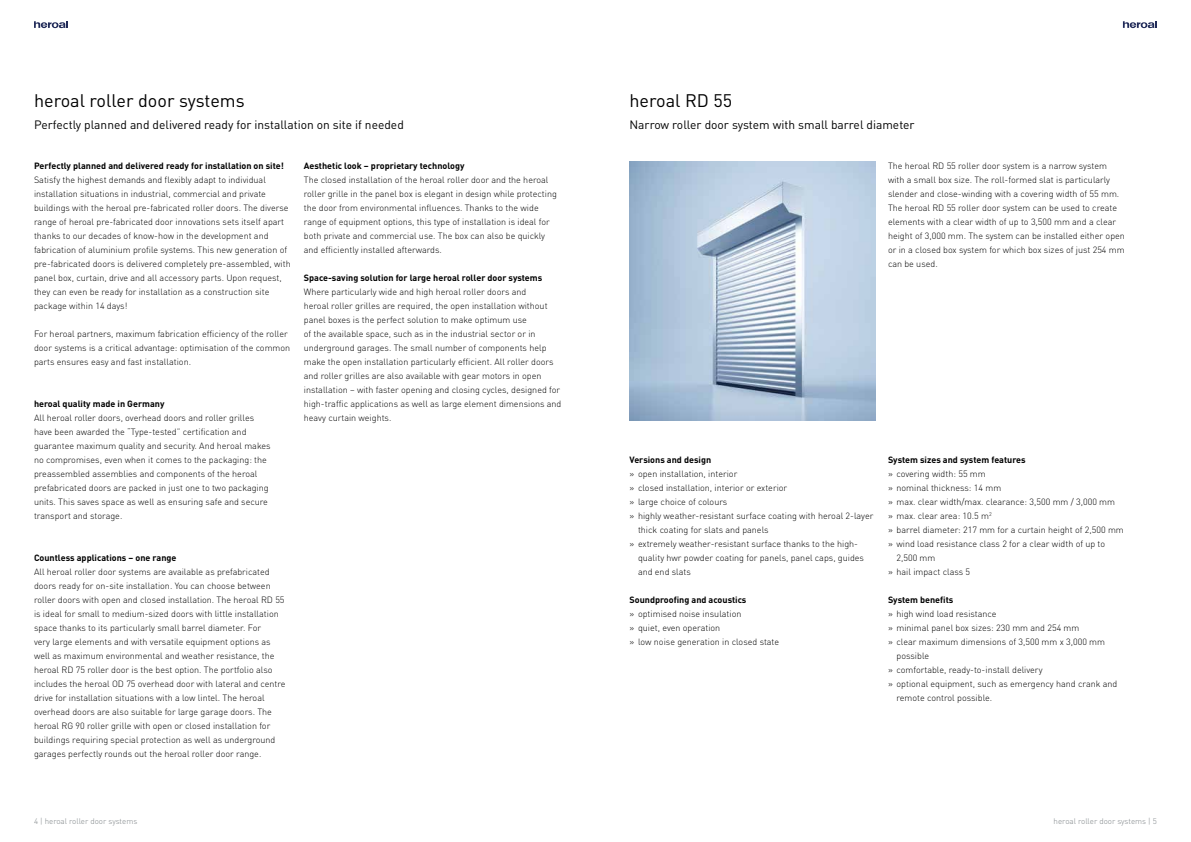
<style>
.page{position:relative;width:1191px;height:842px;background:#fff}
.page>*{position:absolute;margin:0;border:0;box-sizing:border-box;transform-origin:0 0}
.t1{font:18px "DIN Pro";color:#000}
.t2{font:12px "DIN Pro";color:#000}
.t3{font:300 9px/14px "DIN Pro";color:#000}
.t4{font:700 9px "DIN Pro";color:#000}
.t5{font:300 8px "DIN Pro";color:#7d8386}
</style>
<div class="page">
<svg style="left:1123px;top:21px;width:34px;height:7px"></svg>
<svg style="left:34px;top:21px;width:34px;height:7px"></svg>
<img style="left:629px;top:162px;width:246px;height:258px">
<h1 class="t1" style="left:34px;top:87px;width:212px">heroal roller door systems</h1>
<h2 class="t2" style="left:34px;top:116px;width:371px">Perfectly planned and delivered ready for installation on site if needed</h2>
<p class="t4" style="left:34px;top:158px;width:251px">Perfectly planned and delivered ready for installation on site!</p>
<p class="t3" style="left:34px;top:171px;width:258px">Satisfy the highest demands and flexibly adapt to individual installation situations in industrial, commercial and private buildings with the heroal pre-fabricated roller doors. The diverse range of heroal pre-fabricated door innovations sets itself apart thanks to our decades of know-how in the development and fabrication of aluminium profile systems. This new generation of pre-fabricated doors is delivered completely pre-assembled, with panel box, curtain, drive and all accessory parts. Upon request, they can even be ready for installation as a construction site package within 14 days!</p>
<p class="t3" style="left:34px;top:326px;width:258px">For heroal partners, maximum fabrication efficiency of the roller door systems is a critical advantage: optimisation of the common parts ensures easy and fast installation.</p>
<p class="t4" style="left:34px;top:396px;width:132px">heroal quality made in Germany</p>
<p class="t3" style="left:34px;top:410px;width:238px">All heroal roller doors, overhead doors and roller grilles have been awarded the “Type-tested” certification and guarantee maximum quality and security. And heroal makes no compromises, even when it comes to the packaging: the preassembled assemblies and components of the heroal prefabricated doors are packed in just one to two packaging units. This saves space as well as ensuring safe and secure transport and storage.</p>
<p class="t4" style="left:34px;top:550px;width:144px">Countless applications – one range</p>
<p class="t3" style="left:34px;top:564px;width:253px">All heroal roller door systems are available as prefabricated doors ready for on-site installation. You can choose between roller doors with open and closed installation. The heroal RD 55 is ideal for small to medium-sized doors with little installation space thanks to its particularly small barrel diameter. For<br>very large elements and with versatile equipment options as well as maximum environmental and weather resistance, the heroal RD 75 roller door is the best option. The portfolio also includes the heroal OD 75 overhead door with lateral and centre drive for installation situations with a low lintel. The heroal overhead doors are also suitable for large garage doors. The heroal RG 90 roller grille with open or closed installation for buildings requiring special protection as well as underground garages perfectly rounds out the heroal roller door range.</p>
<p class="t4" style="left:304px;top:158px;width:162px">Aesthetic look – proprietary technology</p>
<p class="t3" style="left:304px;top:172px;width:255px">The closed installation of the heroal roller door and the heroal roller grille in the panel box is elegant in design while protecting the door from environmental influences. Thanks to the wide range of equipment options, this type of installation is ideal for both private and commercial use. The box can also be quickly and efficiently installed afterwards.</p>
<p class="t4" style="left:304px;top:270px;width:240px">Space-saving solution for large heroal roller door systems</p>
<p class="t3" style="left:304px;top:284px;width:259px">Where particularly wide and high heroal roller doors and<br>heroal roller grilles are required, the open installation without panel boxes is the perfect solution to make optimum use<br>of the available space, such as in the industrial sector or in underground garages. The small number of components help make the open installation particularly efficient. All roller doors and roller grilles are also available with gear motors in open installation – with faster opening and closing cycles, designed for high-traffic applications as well as large element dimensions and heavy curtain weights.</p>
<h1 class="t1" style="left:629px;top:87px;width:104px">heroal RD 55</h1>
<h2 class="t2" style="left:629px;top:116px;width:287px">Narrow roller door system with small barrel diameter</h2>
<p class="t3" style="left:888px;top:157px;width:238px">The heroal RD 55 roller door system is a narrow system with a small box size. The roll-formed slat is particularly slender and close-winding with a covering width of 55 mm.<br>The heroal RD 55 roller door system can be used to create elements with a clear width of up to 3,500 mm and a clear height of 3,000 mm. The system can be installed either open or in a closed box system for which box sizes of just 254 mm can be used.</p>
<p class="t4" style="left:629px;top:452px;width:83px">Versions and design</p>
<p class="t3" style="left:629px;top:466px;width:109px">» open installation, interior</p>
<p class="t3" style="left:629px;top:480px;width:159px">» closed installation, interior or exterior</p>
<p class="t3" style="left:629px;top:494px;width:99px">» large choice of colours</p>
<p class="t3" style="left:629px;top:508px;width:245px">» highly weather-resistant surface coating with heroal 2-layer</p>
<p class="t3" style="left:638px;top:522px;width:132px">thick coating for slats and panels</p>
<p class="t3" style="left:629px;top:536px;width:230px">» extremely weather-resistant surface thanks to the high-</p>
<p class="t3" style="left:638px;top:550px;width:227px">quality hwr powder coating for panels, panel caps, guides</p>
<p class="t3" style="left:638px;top:564px;width:54px">and end slats</p>
<p class="t4" style="left:629px;top:592px;width:118px">Soundproofing and acoustics</p>
<p class="t3" style="left:629px;top:606px;width:151px">» optimised noise insulation<br>» quiet, even operation<br>» low noise generation in closed state</p>
<p class="t4" style="left:888px;top:452px;width:139px">System sizes and system features</p>
<p class="t3" style="left:888px;top:466px;width:99px">» covering width: 55 mm</p>
<p class="t3" style="left:888px;top:480px;width:115px">» nominal thickness: 14 mm</p>
<p class="t3" style="left:888px;top:494px;width:228px">» max. clear width/max. clearance: 3,500 mm / 3,000 mm</p>
<p class="t3" style="left:888px;top:508px;width:105px">» max. clear area: 10.5 m<sup>2</sup></p>
<p class="t3" style="left:888px;top:521px;width:237px">» barrel diameter: 217 mm for a curtain height of 2,500 mm</p>
<p class="t3" style="left:888px;top:535px;width:219px">» wind load resistance class 2 for a clear width of up to</p>
<p class="t3" style="left:896px;top:549px;width:40px">2,500 mm</p>
<p class="t3" style="left:888px;top:563px;width:84px">» hail impact class 5</p>
<p class="t4" style="left:888px;top:592px;width:67px">System benefits</p>
<p class="t3" style="left:888px;top:606px;width:110px">» high wind load resistance</p>
<p class="t3" style="left:888px;top:620px;width:193px">» minimal panel box sizes: 230 mm and 254 mm</p>
<p class="t3" style="left:888px;top:634px;width:218px">» clear maximum dimensions of 3,500 mm x 3,000 mm</p>
<p class="t3" style="left:896px;top:648px;width:34px">possible</p>
<p class="t3" style="left:888px;top:662px;width:156px">» comfortable, ready-to-install delivery</p>
<p class="t3" style="left:888px;top:676px;width:231px">» optional equipment, such as emergency hand crank and</p>
<p class="t3" style="left:896px;top:690px;width:97px">remote control possible.</p>
<p class="t5" style="left:34px;top:815px;width:105px">4 | heroal roller door systems</p>
<p class="t5" style="left:1053px;top:815px;width:105px">heroal roller door systems | 5</p>
</div>
